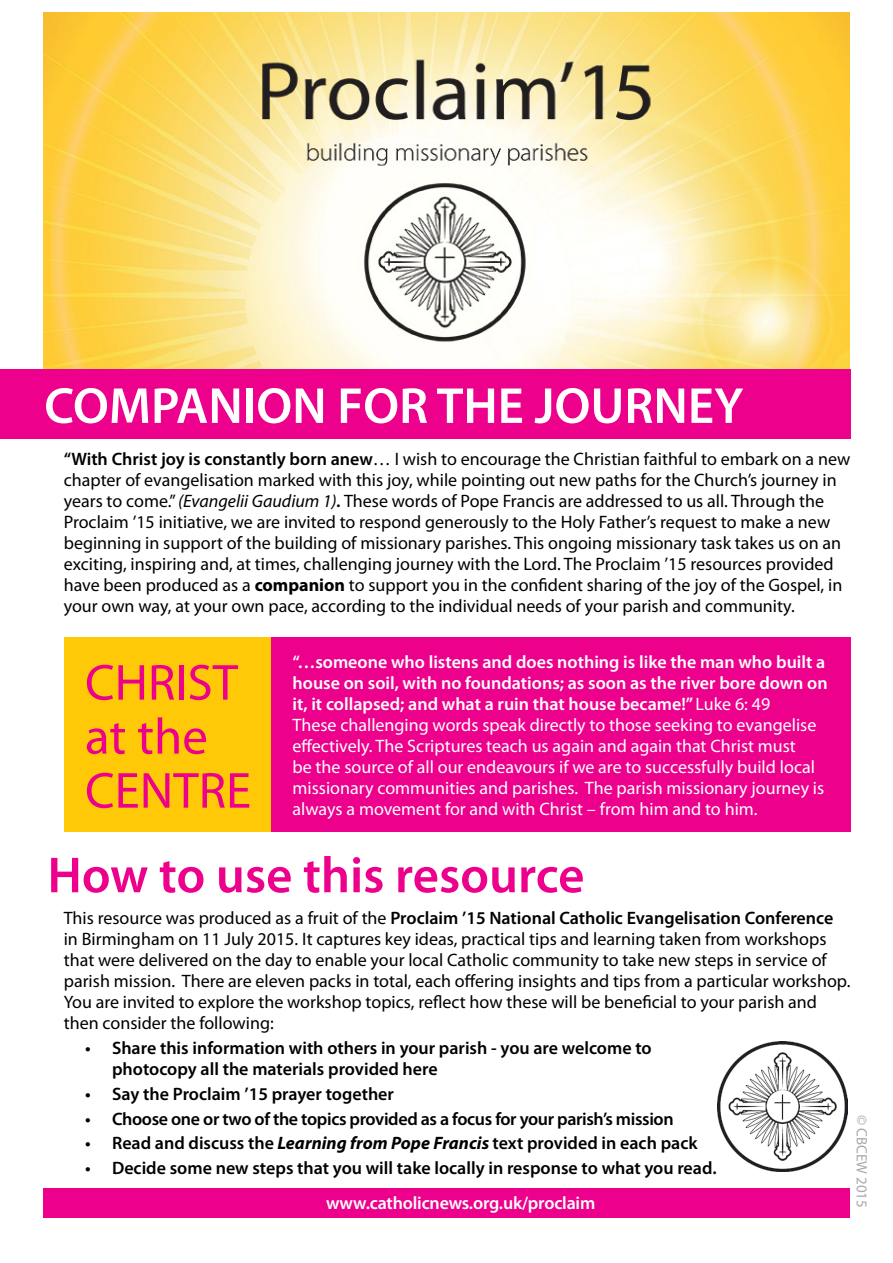
<style>
.page{position:relative;width:893px;height:1263px;background:#fff}
.page>*{position:absolute;margin:0;border:0;box-sizing:border-box;transform-origin:0 0}
.t1{font:600 51px "Myriad Pro";color:#fff}
.t2{font:600 51px "Myriad Pro";color:#ec008c}
.t3{font:51px/54px "Myriad Pro";color:#ec008c}
.t4{font:18px/21px "Myriad Pro";color:#000}
.t5{font:18px/21px "Myriad Pro";color:#fff}
.t6{font:600 18px/21px "Myriad Pro";color:#000}
.t7{font:600 18px "Myriad Pro";letter-spacing:-.02em;color:#000}
.t8{font:600 18px "Myriad Pro";letter-spacing:-.01em;color:#fff}
.t9{font:15px "Myriad Pro";color:#a7a9ac}
.s1{font-weight:600}
.s2{font-style:italic}
.s3{font-weight:600;font-style:italic}
.s4{font-weight:700}
.s5{font-weight:700;font-style:italic}
</style>
<div class="page">
<div style="left:43px;top:1188px;width:807px;height:29px;background:#ec008c"></div>
<div style="left:64px;top:637px;width:207px;height:195px;background:#ffc907"></div>
<div style="left:271px;top:637px;width:579px;height:195px;background:#ec008c"></div>
<img style="left:717px;top:1041px;width:131px;height:131px">
<img style="left:43px;top:13px;width:807px;height:356px">
<div style="left:0;top:369px;width:850px;height:69px;background:#ec008c"></div>
<h1 class="t1" style="left:44px;top:373px;width:701px">COMPANION FOR THE JOURNEY</h1>
<p class="t4" style="left:64px;top:448px;width:788px"><span class="s1">“With Christ joy is constantly born anew</span>… I wish to encourage the Christian faithful to embark on a new chapter of evangelisation marked with this joy, while pointing out new paths for the Church’s journey in years to come.” <span class="s2">(Evangelii Gaudium 1)</span><span class="s3">.</span> These words of Pope Francis are addressed to us all. Through the Proclaim ’15 initiative, we are invited to respond generously to the Holy Father’s request to make a new beginning in support of the building of missionary parishes. This ongoing missionary task takes us on an exciting, inspiring and, at times, challenging journey with the Lord. The Proclaim ’15 resources provided have been produced as a <span class="s4">companion</span> to support you in the confident sharing of the joy of the Gospel, in your own way, at your own pace, according to the individual needs of your parish and community.</p>
<h1 class="t3" style="left:85px;top:655px;width:168px">CHRIST at the<br>CENTRE</h1>
<p class="t5" style="left:293px;top:651px;width:537px"><span class="s1">“…someone who listens and does nothing is like the man who built a house on soil, with no foundations; as soon as the river bore down on it, it collapsed; and what a ruin that house became!”</span> Luke 6: 49<br>These challenging words speak directly to those seeking to evangelise effectively. The Scriptures teach us again and again that Christ must<br>be the source of all our endeavours if we are to successfully build local missionary communities and parishes. The parish missionary journey is always a movement for and with Christ – from him and to him.</p>
<h1 class="t2" style="left:48px;top:843px;width:538px">How to use this resource</h1>
<p class="t4" style="left:64px;top:907px;width:788px">This resource was produced as a fruit of the <span class="s1">Proclaim ’15 National Catholic Evangelisation Conference </span>in Birmingham on 11 July 2015. It captures key ideas, practical tips and learning taken from workshops that were delivered on the day to enable your local Catholic community to take new steps in service of parish mission. There are eleven packs in total, each offering insights and tips from a particular workshop.<br>You are invited to explore the workshop topics, reflect how these will be beneficial to your parish and then consider the following:</p>
<p class="t6" style="left:112px;top:1037px;width:541px;text-indent:-27px">• Share this information with others in your parish - you are welcome to photocopy all the materials provided here</p>
<p class="t6" style="left:85px;top:1083px;width:310px">• Say the Proclaim ’15 prayer together</p>
<p class="t7" style="left:85px;top:1107px;width:590px">• Choose one or two of the topics provided as a focus for your parish’s mission</p>
<p class="t6" style="left:85px;top:1132px;width:614px">• Read and discuss the <span class="s5">Learning from Pope Francis</span> text provided in each pack</p>
<p class="t6" style="left:85px;top:1157px;width:633px">• Decide some new steps that you will take locally in response to what you read.</p>
<p class="t9" style="left:871px;top:1115px;width:95px;rotate:90deg">© CBCEW 2015</p>
<p class="t8" style="left:326px;top:1192px;width:271px">www.catholicnews.org.uk/proclaim</p>
</div>
